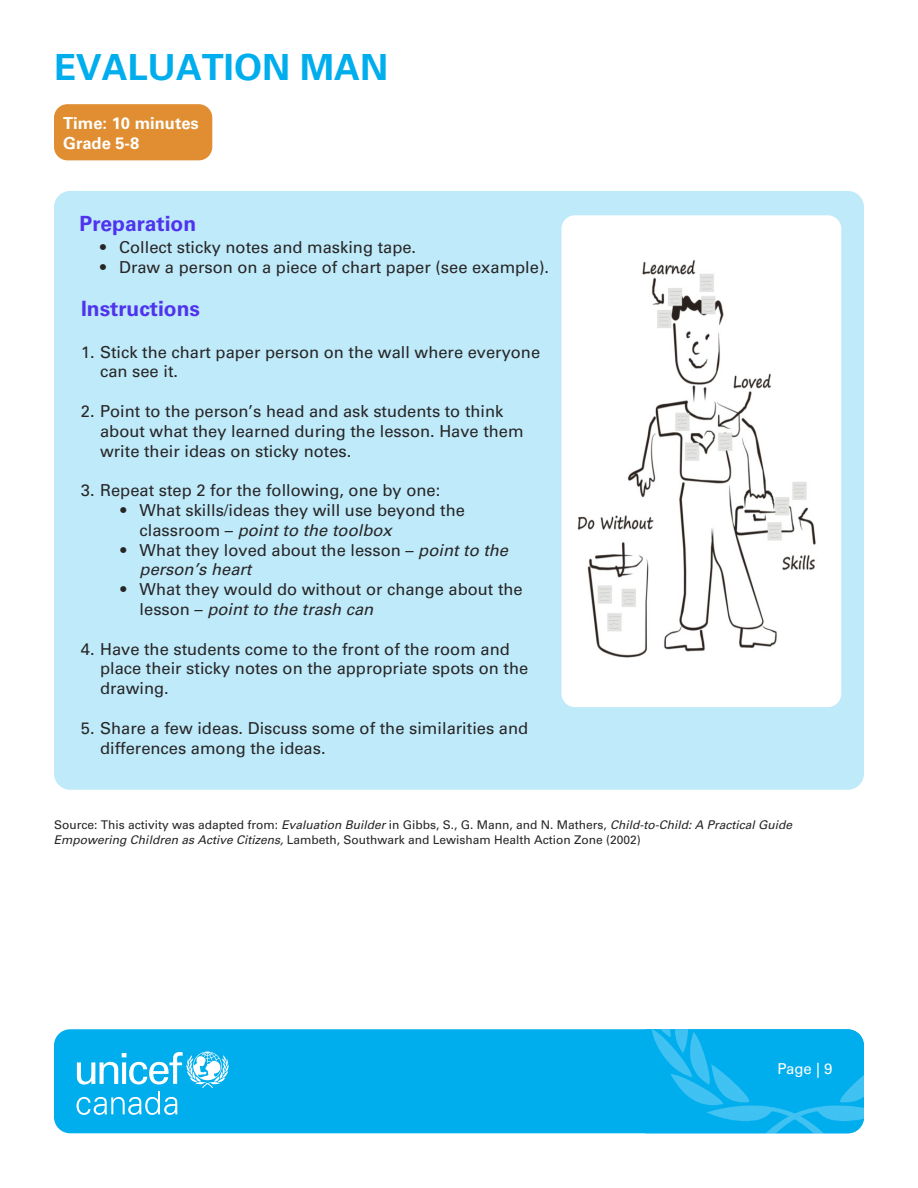
<style>
.page{position:relative;width:918px;height:1188px;background:#fff}
.page>*{position:absolute;margin:0;border:0;box-sizing:border-box;transform-origin:0 0}
.t1{font:700 36px "Univers LT Std";color:#00aded}
.t2{font:700 21px "Univers LT Std";color:#4f33ed}
.t3{font:16.5px/19.8px "Univers LT Std";color:#272627}
.t4{font:700 16.5px/19.8px "Univers LT Std";color:#fff}
.t5{font:15px "Univers LT Std";color:#fff}
.t6{font:12px/14.4px "Univers LT Std";color:#272627}
.s1{font-style:italic}
</style>
<div class="page">
<div style="left:54px;top:104px;width:158px;height:56px;background:#e08e31;border-radius:14px"></div>
<div style="left:54px;top:191px;width:810px;height:599px;background:#bfeafa;border-radius:16px"></div>
<div style="left:54px;top:1029px;width:810px;height:104px;background:#00aded;border-radius:16px"></div>
<svg style="left:77px;top:1052px;width:152px;height:63px"></svg>
<img style="left:645px;top:1029px;width:203px;height:16px">
<img style="left:848px;top:1029px;width:16px;height:104px">
<div style="left:561px;top:215px;width:280px;height:492px;background:#fff;border-radius:14px"></div>
<img style="left:578px;top:260px;width:238px;height:398px">
<h1 class="t1" style="left:54px;top:54px;width:336px">EVALUATION MAN</h1>
<p class="t4" style="left:63px;top:115px;width:137px">Time: 10 minutes<br>Grade 5-8</p>
<p class="t2" style="left:80px;top:216px;width:118px">Preparation</p>
<p class="t3" style="left:100px;top:239px;width:318px">• Collect sticky notes and masking tape.</p>
<p class="t3" style="left:100px;top:259px;width:451px">• Draw a person on a piece of chart paper (see example).</p>
<p class="t2" style="left:81px;top:301px;width:121px">Instructions</p>
<p class="t3" style="left:100px;top:343px;width:442px;text-indent:-19px">1. Stick the chart paper person on the wall where everyone can see it.</p>
<p class="t3" style="left:100px;top:403px;width:425px;text-indent:-19px">2. Point to the person’s head and ask students to think about what they learned during the lesson. Have them write their ideas on sticky notes.</p>
<p class="t3" style="left:81px;top:482px;width:361px">3. Repeat step 2 for the following, one by one:</p>
<p class="t3" style="left:140px;top:502px;width:327px;text-indent:-19px">• What skills/ideas they will use beyond the classroom – <span class="s1">point to the toolbox</span></p>
<p class="t3" style="left:140px;top:541px;width:370px;text-indent:-19px">• What they loved about the lesson – <span class="s1">point to the person’s heart</span></p>
<p class="t3" style="left:140px;top:581px;width:385px;text-indent:-19px">• What they would do without or change about the lesson – <span class="s1">point to the trash can</span></p>
<p class="t3" style="left:100px;top:640px;width:430px;text-indent:-19px">4. Have the students come to the front of the room and place their sticky notes on the appropriate spots on the drawing.</p>
<p class="t3" style="left:100px;top:719px;width:430px;text-indent:-19px">5. Share a few ideas. Discuss some of the similarities and differences among the ideas.</p>
<p class="t6" style="left:54px;top:819px;width:740px">Source: This activity was adapted from: <span class="s1">Evaluation Builder</span> in Gibbs, S., G. Mann, and N. Mathers, <span class="s1">Child-to-Child: A Practical Guide<br>Empowering Children as Active Citizens,</span> Lambeth, Southwark and Lewisham Health Action Zone (2002)</p>
<p class="t5" style="left:777px;top:1063px;width:57px">Page | 9</p>
</div>
